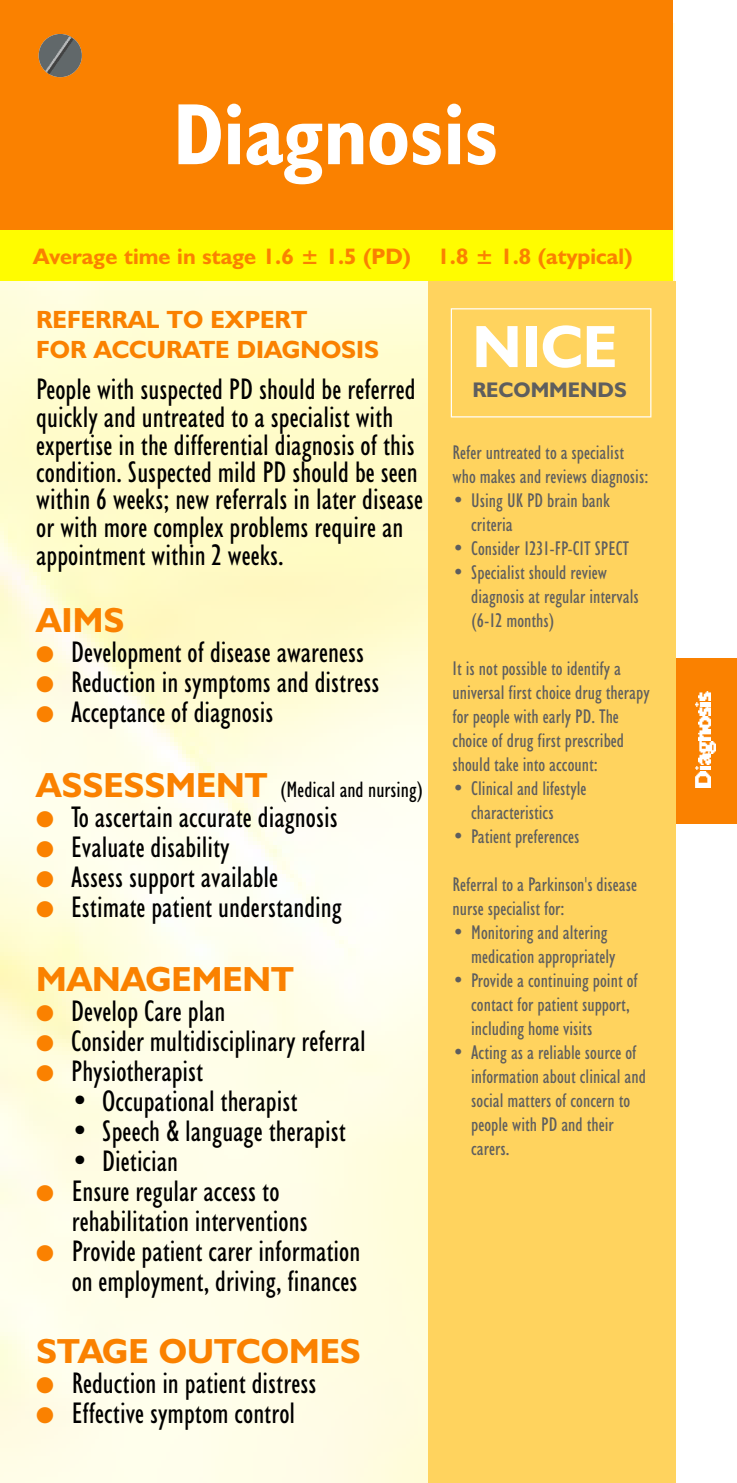
<style>
.page{position:relative;width:737px;height:1483px;background:#fff}
.page>*{position:absolute;margin:0;border:0;box-sizing:border-box;transform-origin:0 0}
.t1{font:700 condensed 87.5px "Humanist 521 BT";color:#fff}
.t2{font:700 60px "Humanist 521 BT";color:#fff}
.t3{font:700 35px "Humanist 521 BT";color:#fa8100}
.t4{font:condensed 30px/27.5px "Humanist 521 BT";color:#000}
.t5{font:700 25px/30px "Humanist 521 BT";color:#fa8100}
.t6{font:700 22.5px "Humanist 521 BT";color:#fa8100}
.t7{font:condensed 22.5px "Humanist 521 BT";color:#000}
.t8{font:700 21.25px "Humanist 521 BT";color:#5e5e5e}
.t9{font:condensed 20px/24px "Humanist 521 BT";color:#5e5e5e}
.s1{color:#fa8100}
.s2{font-weight:700;font-stretch:normal;font-size:35px;color:#fa8100}
</style>
<div class="page">
<div style="left:0;top:658px;width:736px;height:165px;background:#fa8100"></div>
<img style="left:695px;top:766px;width:14px;height:21px">
<svg style="left:698px;top:753px;width:11px;height:11px"></svg>
<img style="left:699px;top:741px;width:15px;height:12px">
<svg style="left:698px;top:707px;width:11px;height:33px"></svg>
<img style="left:695px;top:702px;width:14px;height:4px">
<svg style="left:698px;top:692px;width:11px;height:9px"></svg>
<img style="left:1px;top:23px;width:673px;height:1460px">
<div style="left:0;top:0;width:672px;height:230px;background:#fa8100"></div>
<div style="left:0;top:230px;width:672px;height:51px;background:#fffc00"></div>
<div style="left:428px;top:282px;width:247px;height:1201px;background:#ffd35e"></div>
<svg style="left:450px;top:308px;width:201px;height:109px"></svg>
<svg style="left:39px;top:34px;width:43px;height:43px"></svg>
<h1 class="t1" style="left:173px;top:104px;width:326px">Diagnosis</h1>
<p class="t6" style="left:33px;top:249px;width:600px">Average time in stage 1.6 ± 1.5 (PD) 1.8 ± 1.8 (atypical)</p>
<p class="t5" style="left:36px;top:307px;width:344px">REFERRAL TO EXPERT<br>FOR ACCURATE DIAGNOSIS</p>
<p class="t4" style="left:36px;top:379px;width:388px">People with suspected PD should be referred quickly and untreated to a specialist with expertise in the differential diagnosis of this condition. Suspected mild PD should be seen within 6 weeks; new referrals in later disease or with more complex problems require an appointment within 2 weeks.</p>
<p class="t3" style="left:36px;top:608px;width:89px">AIMS</p>
<p class="t4" style="left:36px;top:642px;width:329px"><span class="s1">●</span> Development of disease awareness</p>
<p class="t4" style="left:36px;top:672px;width:344px"><span class="s1">●</span> Reduction in symptoms and distress</p>
<p class="t4" style="left:36px;top:702px;width:238px"><span class="s1">●</span> Acceptance of diagnosis</p>
<p class="t7" style="left:36px;top:782px;width:388px"><span class="s2">ASSESSMENT</span> (Medical and nursing)</p>
<p class="t4" style="left:36px;top:807px;width:303px"><span class="s1">●</span> To ascertain accurate diagnosis</p>
<p class="t4" style="left:36px;top:837px;width:195px"><span class="s1">●</span> Evaluate disability</p>
<p class="t4" style="left:36px;top:867px;width:243px"><span class="s1">●</span> Assess support available</p>
<p class="t4" style="left:36px;top:897px;width:307px"><span class="s1">●</span> Estimate patient understanding</p>
<p class="t3" style="left:36px;top:966px;width:259px">MANAGEMENT</p>
<p class="t4" style="left:36px;top:1000px;width:191px"><span class="s1">●</span> Develop Care plan</p>
<p class="t4" style="left:36px;top:1030px;width:331px"><span class="s1">●</span> Consider multidisciplinary referral</p>
<p class="t4" style="left:36px;top:1060px;width:168px"><span class="s1">●</span> Physiotherapist</p>
<p class="t4" style="left:71px;top:1090px;width:228px">• Occupational therapist</p>
<p class="t4" style="left:71px;top:1120px;width:276px">• Speech &amp; language therapist</p>
<p class="t4" style="left:71px;top:1150px;width:108px">• Dietician</p>
<p class="t4" style="left:72px;top:1179px;width:237px;line-height:30px;text-indent:-35px"><span class="s1">●</span> Ensure regular access to rehabilitation interventions</p>
<p class="t4" style="left:36px;top:1239px;width:325px;line-height:30px;text-align:right"><span class="s1">●</span> Provide patient carer information on employment, driving, finances</p>
<p class="t3" style="left:36px;top:1338px;width:326px">STAGE OUTCOMES</p>
<p class="t4" style="left:36px;top:1372px;width:281px"><span class="s1">●</span> Reduction in patient distress</p>
<p class="t4" style="left:36px;top:1402px;width:260px"><span class="s1">●</span> Effective symptom control</p>
<h2 class="t2" style="left:472px;top:326px;width:146px">NICE</h2>
<p class="t8" style="left:472px;top:382px;width:156px">RECOMMENDS</p>
<p class="t9" style="left:452px;top:442px;width:197px">Refer untreated to a specialist who makes and reviews diagnosis:</p>
<p class="t9" style="left:471px;top:490px;width:140px;text-indent:-19px">• Using UK PD brain bank criteria</p>
<p class="t9" style="left:452px;top:538px;width:178px">• Consider 1231-FP-CIT SPECT</p>
<p class="t9" style="left:471px;top:562px;width:169px;text-indent:-19px">• Specialist should review diagnosis at regular intervals (6-12 months)</p>
<p class="t9" style="left:452px;top:658px;width:198px">It is not possible to identify a universal first choice drug therapy for people with early PD. The choice of drug first prescribed should take into account:</p>
<p class="t9" style="left:471px;top:778px;width:117px;text-indent:-19px">• Clinical and lifestyle characteristics</p>
<p class="t9" style="left:452px;top:826px;width:128px">• Patient preferences</p>
<p class="t9" style="left:452px;top:874px;width:186px">Referral to a Parkinson's disease nurse specialist for:</p>
<p class="t9" style="left:471px;top:922px;width:146px;text-indent:-19px">• Monitoring and altering medication appropriately</p>
<p class="t9" style="left:471px;top:970px;width:168px;text-indent:-19px">• Provide a continuing point of contact for patient support, including home visits</p>
<p class="t9" style="left:471px;top:1042px;width:176px;text-indent:-19px">• Acting as a reliable source of information about clinical and social matters of concern to people with PD and their carers.</p>
</div>
